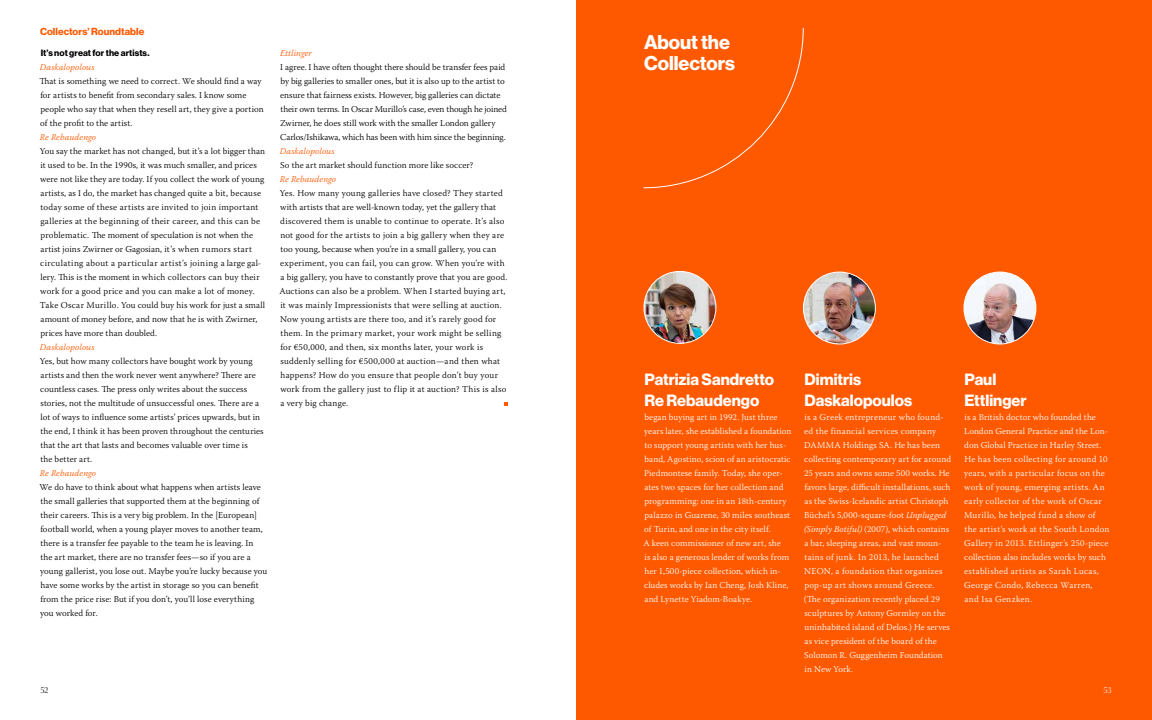
<style>
.page{position:relative;width:1152px;height:720px;background:#fff}
.page>*{position:absolute;margin:0;border:0;box-sizing:border-box;transform-origin:0 0}
.t1{font:700 19.5px/21px "Haas Grot Disp 75";color:#fff}
.t2{font:700 16px/21px "Haas Grot Disp 75";color:#fff}
.t3{font:700 10px "Haas Grot Disp 75";letter-spacing:.01em;color:#ff5900}
.t4{font:300 9px/14px "Warnock Pro";letter-spacing:.015em;color:#000}
.t5{font:300 9px/14px "Warnock Pro";letter-spacing:.015em;color:#fff}
.t6{font:300 9px/14px "Warnock Pro";letter-spacing:-.005em;color:#000}
.t7{font:italic 300 9px "Warnock Pro";letter-spacing:.01em;color:#ff5900}
.t8{font:700 9px "Haas Grot Disp 75";letter-spacing:.01em;color:#000}
.t9{font:9px "Warnock Pro Light Disp";color:#000}
.t10{font:9px "Warnock Pro Light Disp";color:#fff}
.s1{font-style:italic}
</style>
<div class="page">
<div style="left:576px;top:0;width:576px;height:720px;background:#ff5900"></div>
<svg style="left:643px;top:28px;width:161px;height:161px"></svg>
<img style="left:644px;top:271px;width:72px;height:72px;border-radius:36px">
<div style="left:644px;top:271px;width:72px;height:73px;border:1px solid #fff;border-radius:50%"></div>
<img style="left:803px;top:272px;width:72px;height:72px;border-radius:36px">
<div style="left:803px;top:272px;width:73px;height:72px;border:1px solid #fff;border-radius:50%"></div>
<img style="left:964px;top:272px;width:72px;height:72px;border-radius:36px">
<div style="left:964px;top:272px;width:72px;height:72px;border:1px solid #fff;border-radius:50%"></div>
<svg style="left:504px;top:402px;width:4px;height:4px"></svg>
<p class="t3" style="left:40px;top:26px;width:106px">Collectors’ Roundtable</p>
<p class="t8" style="left:41px;top:48px;width:110px">It’s not great for the artists.</p>
<p class="t7" style="left:40px;top:62px;width:56px">Daskalopolous</p>
<p class="t4" style="left:40px;top:74px;width:226px">That is something we need to correct. We should find a way for artists to benefit from secondary sales. I know some people who say that when they resell art, they give a portion of the profit to the artist.</p>
<p class="t7" style="left:40px;top:132px;width:58px">Re Rebaudengo</p>
<p class="t4" style="left:40px;top:144px;width:227px">You say the market has not changed, but it’s a lot bigger than it used to be. In the 1990s, it was much smaller, and prices were not like they are today. If you collect the work of young artists, as I do, the market has changed quite a bit, because today some of these artists are invited to join important galleries at the beginning of their career, and this can be problematic. The moment of speculation is not when the artist joins Zwirner or Gagosian, it’s when rumors start circulating about a particular artist’s joining a large gal&shy;lery. This is the moment in which collectors can buy their work for a good price and you can make a lot of money.<br>Take Oscar Murillo. You could buy his work for just a small amount of money before, and now that he is with Zwirner, prices have more than doubled.</p>
<p class="t7" style="left:40px;top:342px;width:56px">Daskalopolous</p>
<p class="t4" style="left:40px;top:354px;width:226px">Yes, but how many collectors have bought work by young artists and then the work never went anywhere? There are countless cases. The press only writes about the success stories, not the multitude of unsuccessful ones. There are a lot of ways to influence some artists’ prices upwards, but in the end, I think it has been proven throughout the centuries that the art that lasts and becomes valuable over time is<br>the better art.</p>
<p class="t7" style="left:40px;top:468px;width:58px">Re Rebaudengo</p>
<p class="t4" style="left:40px;top:480px;width:229px">We do have to think about what happens when artists leave the small galleries that supported them at the beginning of their careers. This is a very big problem. In the [European] football world, when a young player moves to another team, there is a transfer fee payable to the team he is leaving. In<br>the art market, there are no transfer fees—so if you are a young gallerist, you lose out. Maybe you’re lucky because you have some works by the artist in storage so you can benefit from the price rise: But if you don’t, you’ll lose everything you worked for.</p>
<p class="t7" style="left:280px;top:48px;width:34px">Ettlinger</p>
<p class="t6" style="left:280px;top:60px;width:228px">I agree. I have often thought there should be transfer fees paid by big galleries to smaller ones, but it is also up to the artist to ensure that fairness exists. However, big galleries can dictate their own terms. In Oscar Murillo’s case, even though he joined Zwirner, he does still work with the smaller London gallery Carlos/Ishikawa, which has been with him since the beginning.</p>
<p class="t7" style="left:280px;top:146px;width:56px">Daskalopolous</p>
<p class="t4" style="left:280px;top:158px;width:194px">So the art market should function more like soccer?</p>
<p class="t7" style="left:280px;top:174px;width:58px">Re Rebaudengo</p>
<p class="t4" style="left:279px;top:186px;width:230px">Yes. How many young galleries have closed? They started with artists that are well-known today, yet the gallery that discovered them is unable to continue to operate. It’s also not good for the artists to join a big gallery when they are too young, because when you’re in a small gallery, you can experiment, you can fail, you can grow. When you’re with a big gallery, you have to constantly prove that you are good.<br>Auctions can also be a problem. When I started buying art, it was mainly Impressionists that were selling at auction.<br>Now young artists are there too, and it’s rarely good for them. In the primary market, your work might be selling for €50,000, and then, six months later, your work is suddenly selling for €500,000 at auction—and then what happens? How do you ensure that people don’t buy your work from the gallery just to flip it at auction? This is also a very big change.</p>
<h1 class="t1" style="left:644px;top:32px;width:92px">About the<br>Collectors</h1>
<h2 class="t2" style="left:645px;top:369px;width:131px">Patrizia Sandretto<br>Re Rebaudengo</h2>
<p class="t5" style="left:643px;top:410px;width:150px">began buying art in 1992. Just three years later, she established a foundation to support young artists with her hus&shy;band, Agostino, scion of an aristocratic Piedmontese family. Today, she oper&shy;ates two spaces for her collection and programming: one in an 18th-century palazzo in Guarene, 30 miles southeast of Turin, and one in the city itself.<br>A keen commissioner of new art, she<br>is also a generous lender of works from her 1,500-piece collection, which in&shy;cludes works by Ian Cheng, Josh Kline, and Lynette Yiadom-Boakye.</p>
<h2 class="t2" style="left:805px;top:369px;width:109px">Dimitris<br>Daskalopoulos</h2>
<p class="t5" style="left:804px;top:410px;width:149px">is a Greek entrepreneur who found&shy;ed the financial services company DAMMA Holdings SA. He has been collecting contemporary art for around 25 years and owns some 500 works. He favors large, difficult installations, such as the Swiss-Icelandic artist Christoph Büchel’s 5,000-square-foot <span class="s1">Unplugged (Simply Botiful)</span> (2007), which contains a bar, sleeping areas, and vast moun&shy;tains of junk. In 2013, he launched NEON, a foundation that organizes pop-up art shows around Greece. (The organization recently placed 29 sculptures by Antony Gormley on the uninhabited island of Delos.) He serves as vice president of the board of the Solomon R. Guggenheim Foundation in New York.</p>
<h2 class="t2" style="left:965px;top:369px;width:64px">Paul<br>Ettlinger</h2>
<p class="t5" style="left:964px;top:410px;width:147px">is a British doctor who founded the London General Practice and the Lon&shy;don Global Practice in Harley Street.<br>He has been collecting for around 10 years, with a particular focus on the work of young, emerging artists. An early collector of the work of Oscar Murillo, he helped fund a show of the artist’s work at the South London Gallery in 2013. Ettlinger’s 250-piece collection also includes works by such established artists as Sarah Lucas, George Condo, Rebecca Warren,<br>and Isa Genzken.</p>
<p class="t9" style="left:40px;top:685px;width:10px">52</p>
<p class="t10" style="left:1103px;top:685px;width:10px">53</p>
</div>
